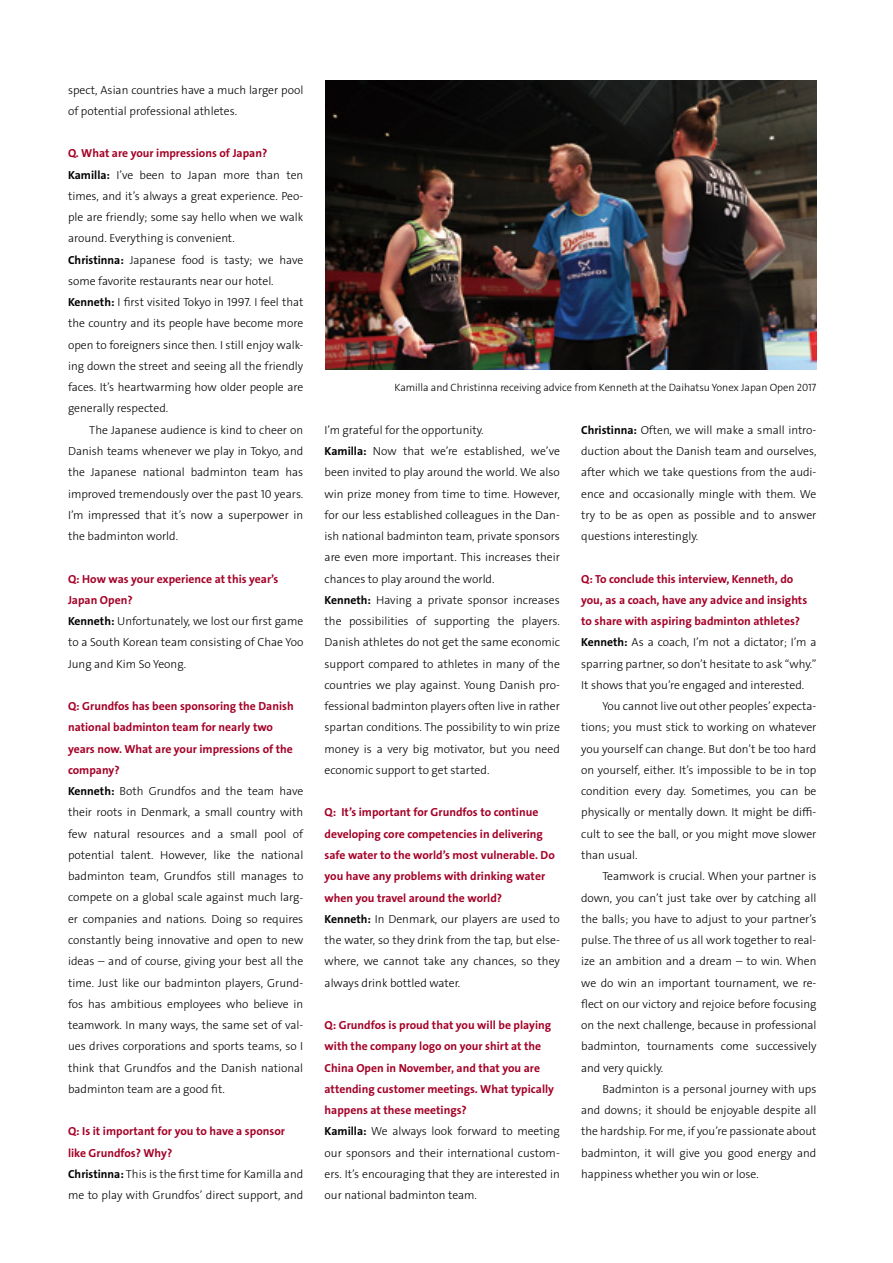
<style>
.page{position:relative;width:893px;height:1263px;background:#fff}
.page>*{position:absolute;margin:0;border:0;box-sizing:border-box;transform-origin:0 0}
.t1{font:11.7px/21.3px "Grundfos The Sans V2 OT 3 L";color:#000;text-align:justify}
.t2{font:11.7px/21.3px "Grundfos The Sans V2 OT 7 B";color:#a40027}
.t3{font:10.65px "Grundfos The Sans V2 OT 3 L";letter-spacing:-.005em;color:#000}
.s1{font-family:"Grundfos The Sans V2 OT 7 B"}
</style>
<div class="page">
<img style="left:325px;top:81px;width:491px;height:289px">
<p class="t1" style="left:68px;top:79px;width:237px">spect, Asian countries have a much larger pool of potential professional athletes.</p>
<p class="t2" style="left:68px;top:143px;width:201px">Q. What are your impressions of Japan?</p>
<p class="t1" style="left:68px;top:164px;width:237px;text-align:left"><span class="s1">Kamilla:</span> I’ve been to Japan more than ten times, and it’s always a great experience. Peo&shy;ple are friendly; some say hello when we walk around. Everything is convenient.<br><span class="s1">Christinna:</span> Japanese food is tasty; we have some favorite restaurants near our hotel.<br><span class="s1">Kenneth:</span> I first visited Tokyo in 1997. I feel that the country and its people have become more open to foreigners since then. I still enjoy walk&shy;ing down the street and seeing all the friendly faces. It’s heartwarming how older people are generally respected.</p>
<p class="t1" style="left:68px;top:419px;width:237px;text-indent:21px">The Japanese audience is kind to cheer on Danish teams whenever we play in Tokyo, and the Japanese national badminton team has improved tremendously over the past 10 years.<br>I’m impressed that it’s now a superpower in the badminton world.</p>
<p class="t2" style="left:68px;top:568px;width:212px">Q: How was your experience at this year’s<br>Japan Open?</p>
<p class="t1" style="left:68px;top:611px;width:237px"><span class="s1">Kenneth:</span> Unfortunately, we lost our first game to a South Korean team consisting of Chae Yoo Jung and Kim So Yeong.</p>
<p class="t2" style="left:68px;top:696px;width:227px">Q: Grundfos has been sponsoring the Danish national badminton team for nearly two years now. What are your impressions of the company?</p>
<p class="t1" style="left:68px;top:781px;width:237px"><span class="s1">Kenneth:</span> Both Grundfos and the team have their roots in Denmark, a small country with few natural resources and a small pool of potential talent. However, like the national badminton team, Grundfos still manages to compete on a global scale against much larg&shy;er companies and nations. Doing so requires constantly being innovative and open to new ideas – and of course, giving your best all the time. Just like our badminton players, Grund&shy;fos has ambitious employees who believe in teamwork. In many ways, the same set of val&shy;ues drives corporations and sports teams, so I think that Grundfos and the Danish national badminton team are a good fit.</p>
<p class="t2" style="left:68px;top:1121px;width:218px">Q: Is it important for you to have a sponsor like Grundfos? Why?</p>
<p class="t1" style="left:68px;top:1163px;width:237px"><span class="s1">Christinna:</span> This is the first time for Kamilla and me to play with Grundfos’ direct support, and</p>
<p class="t3" style="left:395px;top:380px;width:423px">Kamilla and Christinna receiving advice from Kenneth at the Daihatsu Yonex Japan Open 2017</p>
<p class="t1" style="left:325px;top:419px;width:237px;text-align:left">I’m grateful for the opportunity.<br><span class="s1">Kamilla:</span> Now that we’re established, we’ve been invited to play around the world. We also win prize money from time to time. However, for our less established colleagues in the Dan&shy;ish national badminton team, private sponsors are even more important. This increases their chances to play around the world.<br><span class="s1">Kenneth:</span> Having a private sponsor increases the possibilities of supporting the players.<br>Danish athletes do not get the same economic support compared to athletes in many of the countries we play against. Young Danish pro&shy;fessional badminton players often live in rather spartan conditions. The possibility to win prize money is a very big motivator, but you need economic support to get started.</p>
<p class="t2" style="left:325px;top:802px;width:232px">Q: It’s important for Grundfos to continue developing core competencies in delivering safe water to the world’s most vulnerable. Do you have any problems with drinking water when you travel around the world?</p>
<p class="t1" style="left:325px;top:908px;width:237px"><span class="s1">Kenneth:</span> In Denmark, our players are used to the water, so they drink from the tap, but else&shy;where, we cannot take any chances, so they always drink bottled water.</p>
<p class="t2" style="left:325px;top:1014px;width:231px">Q: Grundfos is proud that you will be playing with the company logo on your shirt at the China Open in November, and that you are attending customer meetings. What typically happens at these meetings?</p>
<p class="t1" style="left:325px;top:1121px;width:237px"><span class="s1">Kamilla:</span> We always look forward to meeting our sponsors and their international custom&shy;ers. It’s encouraging that they are interested in our national badminton team.</p>
<p class="t1" style="left:581px;top:419px;width:237px"><span class="s1">Christinna:</span> Often, we will make a small intro&shy;duction about the Danish team and ourselves, after which we take questions from the audi&shy;ence and occasionally mingle with them. We try to be as open as possible and to answer questions interestingly.</p>
<p class="t2" style="left:581px;top:568px;width:228px">Q: To conclude this interview, Kenneth, do you, as a coach, have any advice and insights to share with aspiring badminton athletes?</p>
<p class="t1" style="left:581px;top:632px;width:237px"><span class="s1">Kenneth:</span> As a coach, I’m not a dictator; I’m a sparring partner, so don’t hesitate to ask “why.” It shows that you’re engaged and interested.</p>
<p class="t1" style="left:581px;top:696px;width:237px;text-indent:21px">You cannot live out other peoples’ expecta&shy;tions; you must stick to working on whatever you yourself can change. But don’t be too hard on yourself, either. It’s impossible to be in top condition every day. Sometimes, you can be physically or mentally down. It might be diffi&shy;cult to see the ball, or you might move slower than usual.</p>
<p class="t1" style="left:581px;top:866px;width:237px;text-indent:21px">Teamwork is crucial. When your partner is down, you can’t just take over by catching all the balls; you have to adjust to your partner’s pulse. The three of us all work together to real&shy;ize an ambition and a dream – to win. When we do win an important tournament, we re&shy;flect on our victory and rejoice before focusing on the next challenge, because in professional badminton, tournaments come successively and very quickly.</p>
<p class="t1" style="left:581px;top:1078px;width:237px;text-indent:21px">Badminton is a personal journey with ups and downs; it should be enjoyable despite all the hardship. For me, if you’re passionate about badminton, it will give you good energy and happiness whether you win or lose.</p>
</div>
